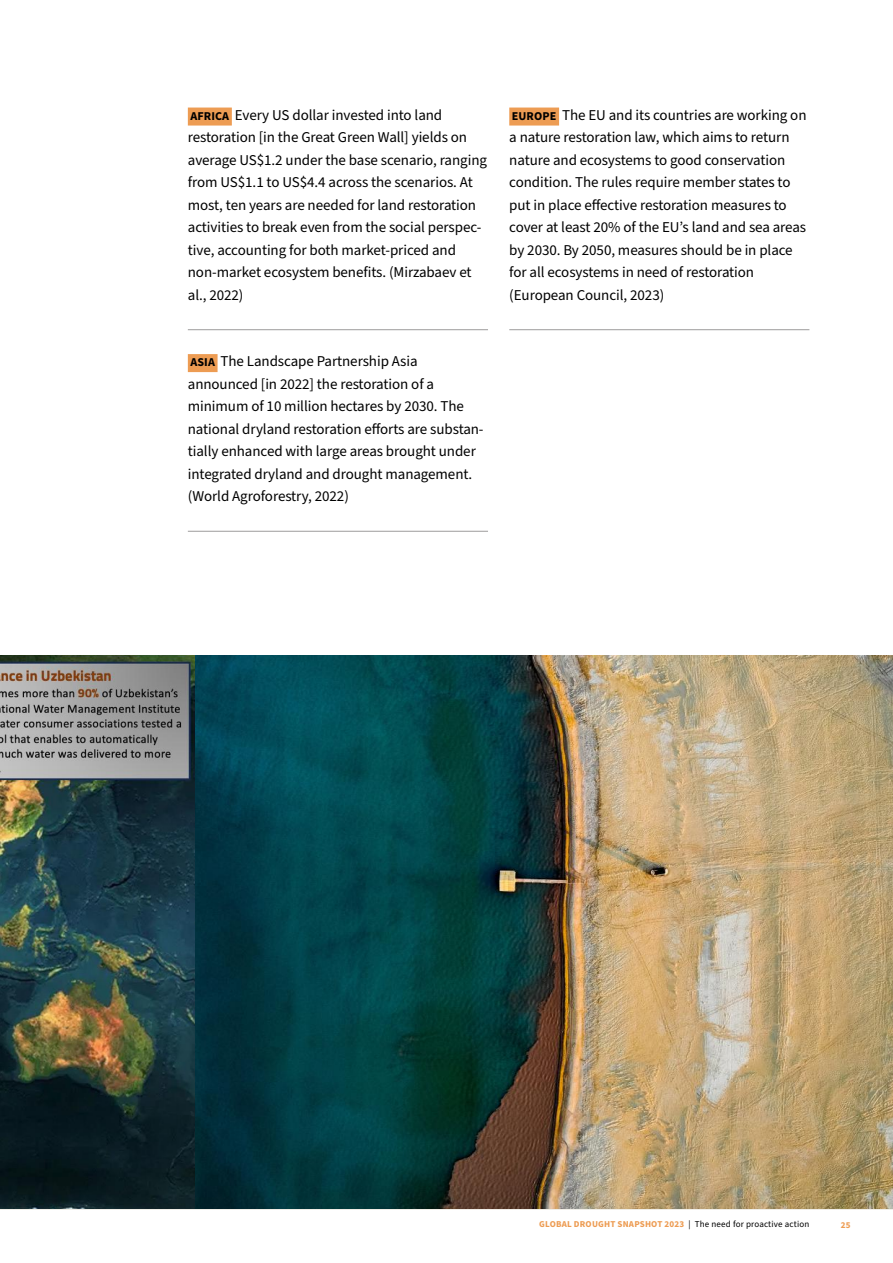
<style>
.page{position:relative;width:893px;height:1263px;background:#fff}
.page>*{position:absolute;margin:0;border:0;box-sizing:border-box;transform-origin:0 0}
.t1{font:15px/22.5px "Source Sans Pro";letter-spacing:-.005em;color:#000}
.t2{font:9px "Source Sans Pro";letter-spacing:.02em;color:#000}
.t3{font:700 9px "Source Sans Pro";color:#ee9d53}
.s1{font-weight:700;font-size:12px}
.s2{font-weight:700;color:#ed9c53}
</style>
<div class="page">
<div style="left:188px;top:108px;width:44px;height:18px;background:#ed9c53"></div>
<hr style="left:188px;top:329px;width:300px;height:1px;background:#9d9c9c">
<div style="left:188px;top:354px;width:30px;height:18px;background:#ed9c53"></div>
<hr style="left:188px;top:531px;width:300px;height:1px;background:#9d9c9c">
<div style="left:509px;top:108px;width:50px;height:18px;background:#ed9c53"></div>
<hr style="left:509px;top:329px;width:300px;height:1px;background:#9d9c9c">
<img style="left:0;top:656px;width:893px;height:553px">
<p class="t1" style="left:188px;top:104px;width:301px"><span class="s1">AFRICA</span> Every US dollar invested into land restoration [in the Great Green Wall] yields on average US$1.2 under the base scenario, ranging from US$1.1 to US$4.4 across the scenarios. At most, ten years are needed for land restoration activities to break even from the social perspec&shy;tive, accounting for both market-priced and non-market ecosystem benefits. (Mirzabaev et al., 2022)</p>
<p class="t1" style="left:188px;top:350px;width:297px"><span class="s1">ASIA</span> The Landscape Partnership Asia announced [in 2022] the restoration of a minimum of 10 million hectares by 2030. The national dryland restoration efforts are substan&shy;tially enhanced with large areas brought under integrated dryland and drought management. (World Agroforestry, 2022)</p>
<p class="t1" style="left:509px;top:104px;width:299px"><span class="s1">EUROPE</span> The EU and its countries are working on a nature restoration law, which aims to return nature and ecosystems to good conservation condition. The rules require member states to put in place effective restoration measures to cover at least 20% of the EU’s land and sea areas by 2030. By 2050, measures should be in place for all ecosystems in need of restoration (European Council, 2023)</p>
<p class="t2" style="left:539px;top:1218px;width:272px"><span class="s2">GLOBAL DROUGHT SNAPSHOT 2023</span> | The need for proactive action</p>
<p class="t3" style="left:841px;top:1219px;width:11px">25</p>
</div>
